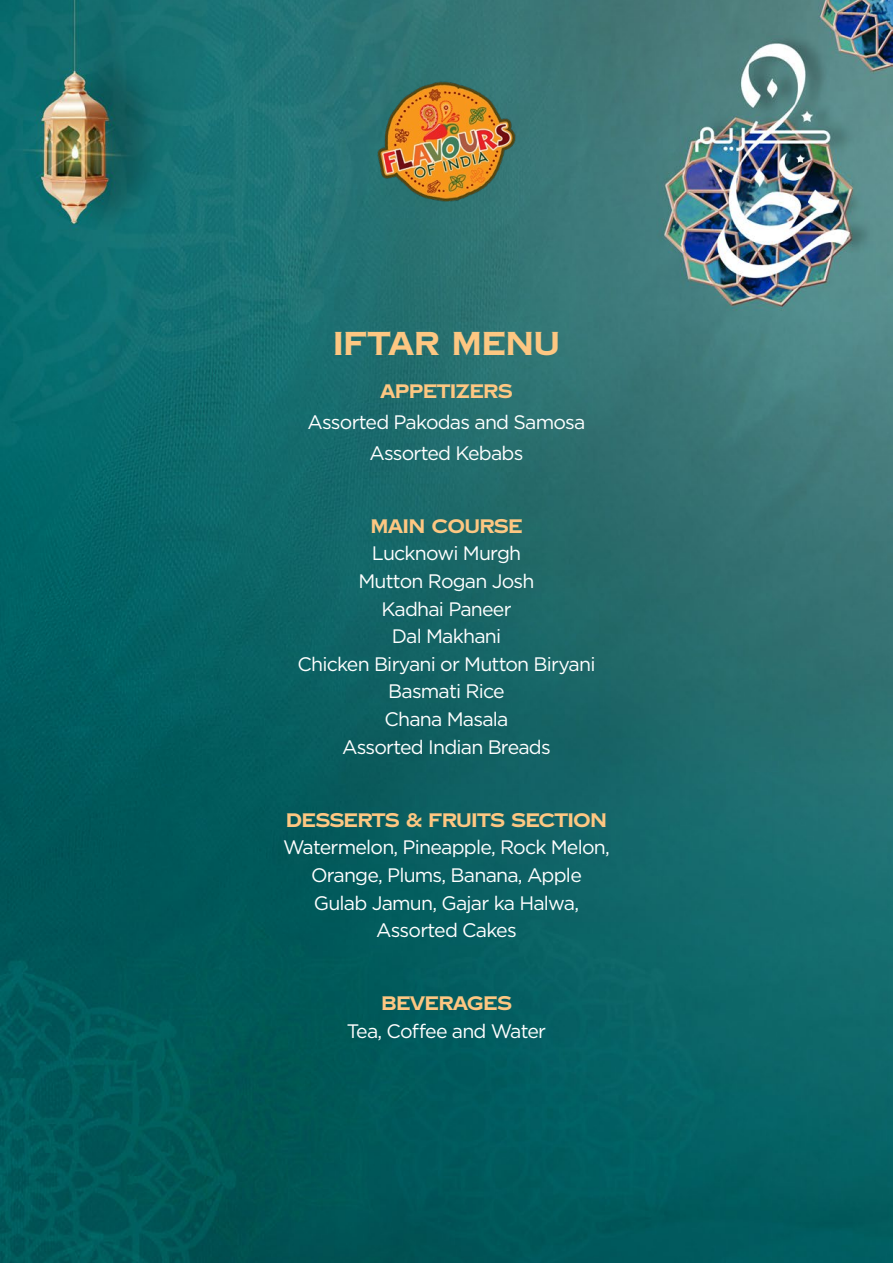
<style>
.page{position:relative;width:893px;height:1263px;background:#fff}
.page>*{position:absolute;margin:0;border:0;box-sizing:border-box;transform-origin:0 0}
.t1{font:33px "Copperplate CC";letter-spacing:-.02em;color:#fdc782}
.t2{font:19.5px/27.6px "Gotham";letter-spacing:-.04em;color:#fff;text-align:center}
.t3{font:19.5px "Copperplate CC";letter-spacing:-.04em;color:#fdc782}
</style>
<div class="page">
<img style="left:0;top:0;width:893px;height:1263px">
<img style="left:372px;top:77px;width:148px;height:129px">
<h1 class="t1" style="left:333px;top:320px;width:229px">IFTAR MENU</h1>
<p class="t3" style="left:380px;top:378px;width:134px">APPETIZERS</p>
<p class="t2" style="left:308px;top:406px;width:279px;line-height:30.6px">Assorted Pakodas and Samosa<br>Assorted Kebabs</p>
<p class="t3" style="left:370px;top:512px;width:154px">MAIN COURSE</p>
<p class="t2" style="left:297px;top:539px;width:299px">Lucknowi Murgh<br>Mutton Rogan Josh<br>Kadhai Paneer<br>Dal Makhani<br>Chicken Biryani or Mutton Biryani<br>Basmati Rice<br>Chana Masala<br>Assorted Indian Breads</p>
<p class="t3" style="left:286px;top:806px;width:323px">DESSERTS &amp; FRUITS SECTION</p>
<p class="t2" style="left:283px;top:833px;width:328px">Watermelon, Pineapple, Rock Melon,<br>Orange, Plums, Banana, Apple<br>Gulab Jamun, Gajar ka Halwa,<br>Assorted Cakes</p>
<p class="t3" style="left:381px;top:990px;width:132px">BEVERAGES</p>
<p class="t2" style="left:347px;top:1017px;width:201px">Tea, Coffee and Water</p>
</div>
